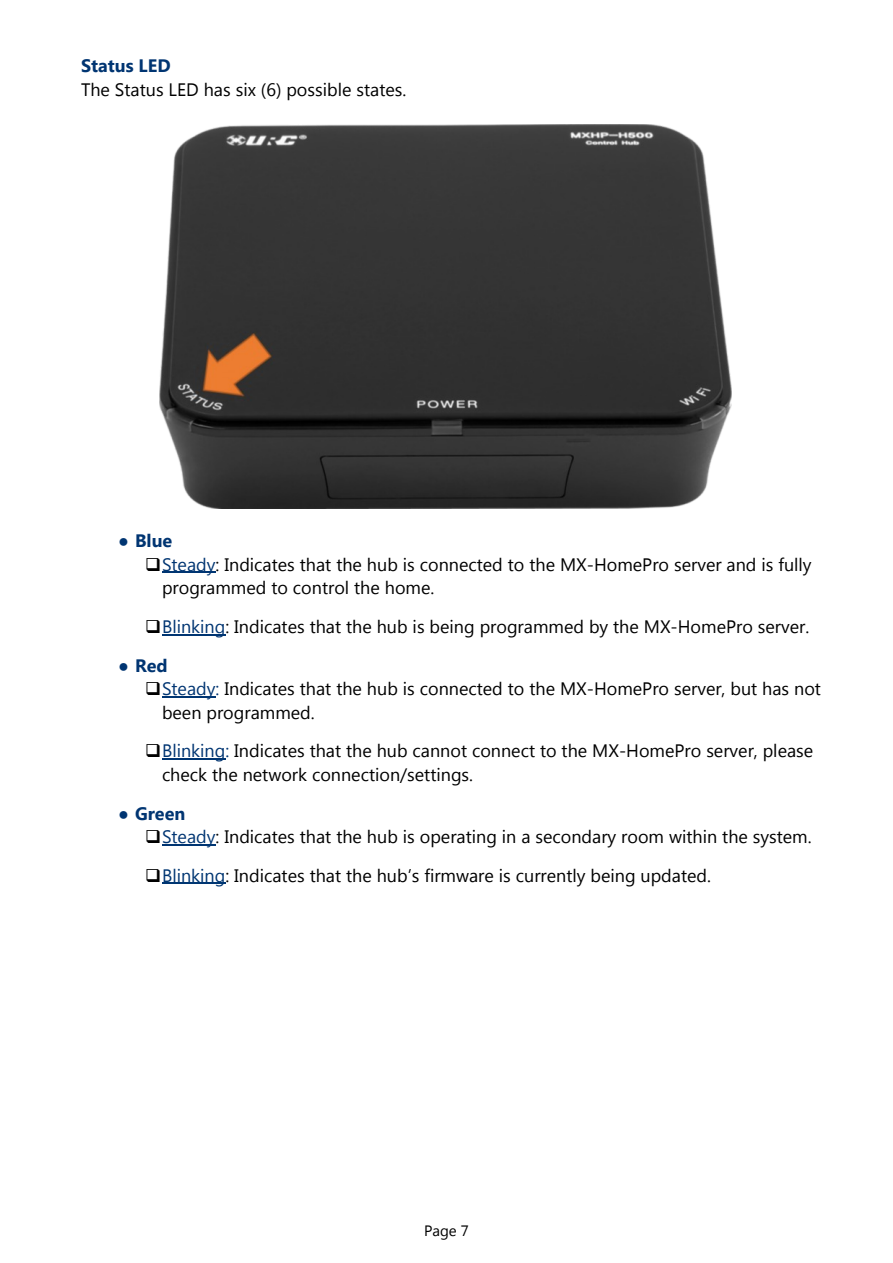
<style>
.page{position:relative;width:893px;height:1263px;background:#fff}
.page>*{position:absolute;margin:0;border:0;box-sizing:border-box;transform-origin:0 0}
.t1{font:18px/23.5px "Microsoft New Tai Lue";color:#000}
.t2{font:700 18px "Microsoft New Tai Lue";color:#003572}
.t3{font:15px "Microsoft New Tai Lue";color:#000}
.s1{font-family:"Times New Roman"}
.s2{color:#003572}
.s3{color:#003672}
</style>
<div class="page">
<hr style="left:162px;top:572px;width:54px;height:1px;background:#003572">
<hr style="left:162px;top:634px;width:63px;height:1px;background:#003572">
<hr style="left:162px;top:696px;width:54px;height:1px;background:#003572">
<hr style="left:162px;top:758px;width:63px;height:1px;background:#003572">
<hr style="left:162px;top:844px;width:54px;height:1px;background:#003572">
<hr style="left:162px;top:883px;width:63px;height:1px;background:#003672">
<img style="left:160px;top:124px;width:571px;height:385px">
<p class="t2" style="left:81px;top:58px;width:91px">Status LED</p>
<p class="t1" style="left:81px;top:79px;width:327px">The Status LED has six (6) possible states.</p>
<p class="t2" style="left:118px;top:534px;width:56px"><span class="s1">●</span> Blue</p>
<p class="t1" style="left:162px;top:554px;width:651px;text-indent:-17px">❑<span class="s2">Steady</span>: Indicates that the hub is connected to the MX-HomePro server and is fully programmed to control the home.</p>
<p class="t1" style="left:145px;top:616px;width:666px">❑<span class="s2">Blinking</span>: Indicates that the hub is being programmed by the MX-HomePro server.</p>
<p class="t2" style="left:118px;top:658px;width:51px"><span class="s1">●</span> Red</p>
<p class="t1" style="left:162px;top:679px;width:660px;text-indent:-17px">❑<span class="s2">Steady:</span> Indicates that the hub is connected to the MX-HomePro server, but has not been programmed.</p>
<p class="t1" style="left:162px;top:741px;width:653px;text-indent:-17px">❑<span class="s2">Blinking:</span> Indicates that the hub cannot connect to the MX-HomePro server, please check the network connection/settings.</p>
<p class="t2" style="left:118px;top:806px;width:69px"><span class="s1">●</span> Green</p>
<p class="t1" style="left:145px;top:827px;width:668px">❑<span class="s2">Steady</span>: Indicates that the hub is operating in a secondary room within the system.</p>
<p class="t1" style="left:145px;top:865px;width:567px">❑<span class="s3">Blinking</span>: Indicates that the hub’s firmware is currently being updated.</p>
<p class="t3" style="left:424px;top:1225px;width:46px">Page 7</p>
</div>
